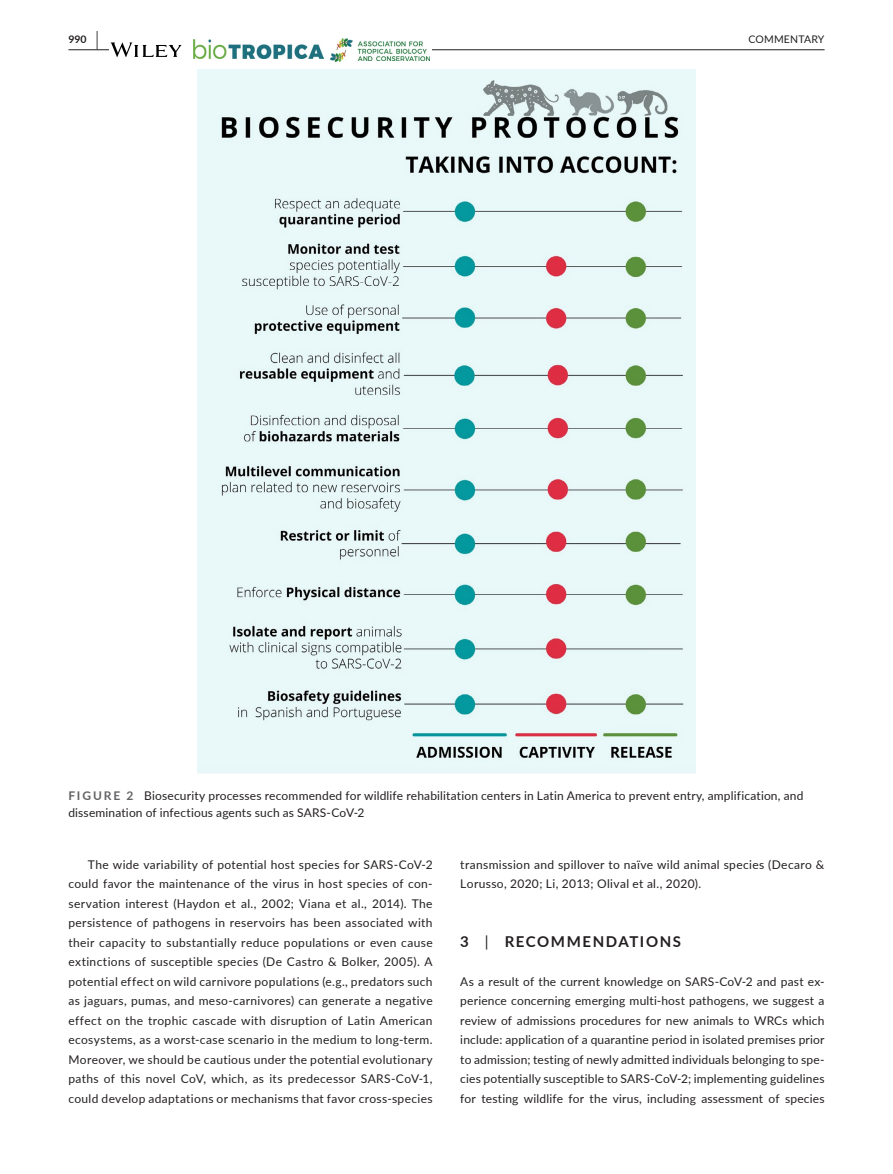
<style>
.page{position:relative;width:893px;height:1174px;background:#fff}
.page>*{position:absolute;margin:0;border:0;box-sizing:border-box;transform-origin:0 0}
.t1{font:700 15px "Lato";letter-spacing:.105em;color:#231f20}
.t2{font:12px/19.5px "Lato";letter-spacing:.015em;color:#231f20;text-align:justify}
.t3{font:10.5px "Lato";letter-spacing:.02em;color:#231f20}
.t4{font:700 10.5px "Lato";color:#231f20}
.s1{font-size:19.5px}
.s2{font-weight:700;color:#636366}
.s3{font-weight:400}
</style>
<div class="page">
<hr style="left:68px;top:49px;width:756px;height:1px;background:#231f20">
<div style="left:109px;top:36px;width:322px;height:27px;background:#fff"></div>
<img style="left:193px;top:40px;width:130px;height:18px">
<img style="left:357px;top:41px;width:72px;height:19px">
<img style="left:330px;top:39px;width:23px;height:22px">
<svg style="left:111px;top:42px;width:71px;height:15px"></svg>
<img style="left:198px;top:69px;width:497px;height:704px">
<p class="t4" style="left:68px;top:31px;width:31px">990 <span class="s1">|</span></p>
<p class="t3" style="left:748px;top:31px;width:78px">COMMENTARY</p>
<p class="t2" style="left:68px;top:787px;width:736px;line-height:16.5px"><span class="s2">FIGURE 2</span> Biosecurity processes recommended for wildlife rehabilitation centers in Latin America to prevent entry, amplification, and dissemination of infectious agents such as SARS-CoV-2</p>
<p class="t2" style="left:68px;top:854px;width:366px;text-indent:19px">The wide variability of potential host species for SARS-CoV-2 could favor the maintenance of the virus in host species of con&shy;servation interest (Haydon et al., 2002; Viana et al., 2014). The persistence of pathogens in reservoirs has been associated with their capacity to substantially reduce populations or even cause extinctions of susceptible species (De Castro &amp; Bolker, 2005). A potential effect on wild carnivore populations (e.g., predators such as jaguars, pumas, and meso-carnivores) can generate a negative effect on the trophic cascade with disruption of Latin American ecosystems, as a worst-case scenario in the medium to long-term.<br>Moreover, we should be cautious under the potential evolutionary paths of this novel CoV, which, as its predecessor SARS-CoV-1, could develop adaptations or mechanisms that favor cross-species</p>
<p class="t2" style="left:460px;top:854px;width:366px">transmission and spillover to naïve wild animal species (Decaro &amp;<br>Lorusso, 2020; Li, 2013; Olival et al., 2020).</p>
<p class="t1" style="left:460px;top:930px;width:222px">3 <span class="s3">|</span> RECOMMENDATIONS</p>
<p class="t2" style="left:460px;top:971px;width:366px">As a result of the current knowledge on SARS-CoV-2 and past ex&shy;perience concerning emerging multi-host pathogens, we suggest a review of admissions procedures for new animals to WRCs which include: application of a quarantine period in isolated premises prior to admission; testing of newly admitted individuals belonging to spe&shy;cies potentially susceptible to SARS-CoV-2; implementing guidelines for testing wildlife for the virus, including assessment of species</p>
</div>
